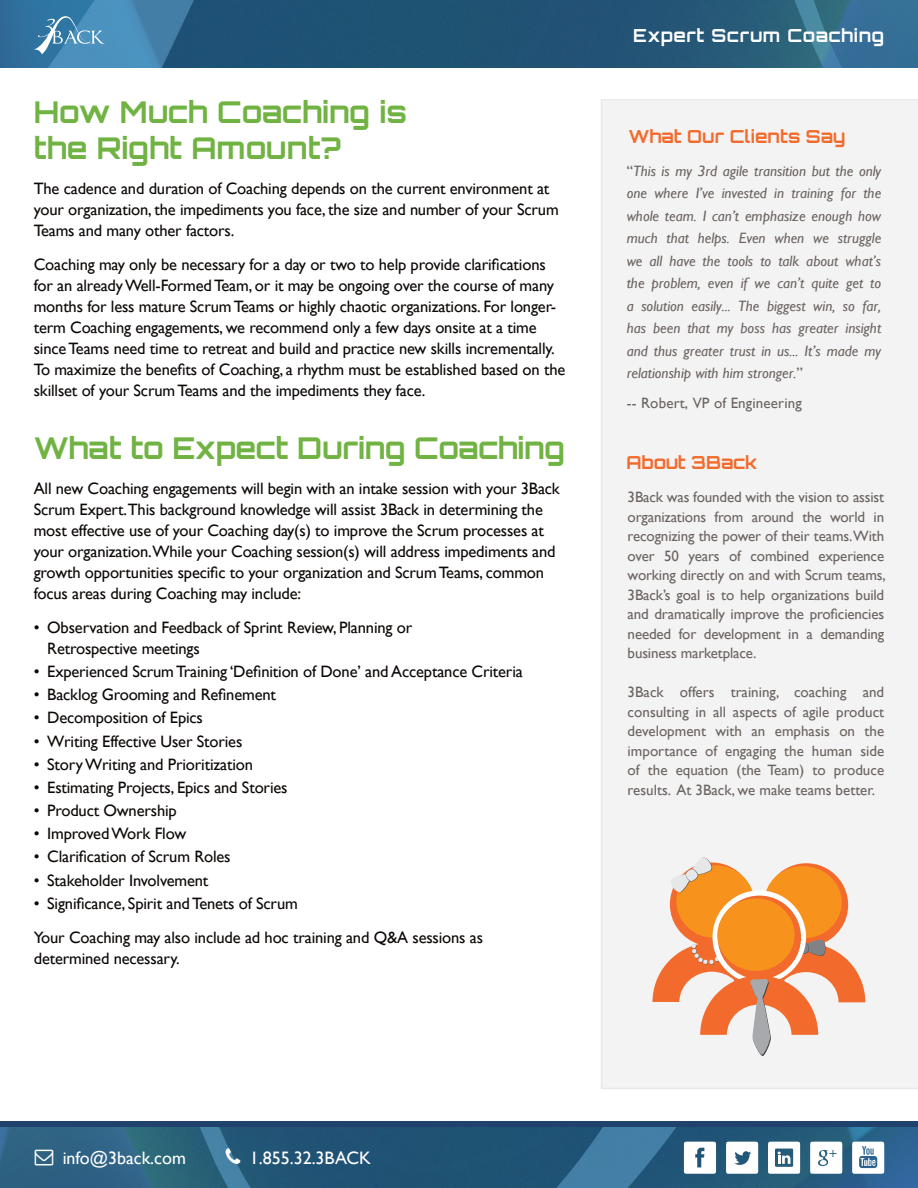
<style>
.page{position:relative;width:918px;height:1188px;background:#fff}
.page>*{position:absolute;margin:0;border:0;box-sizing:border-box;transform-origin:0 0}
.t1{font:700 30px/36px "Orbitron";letter-spacing:-.01em;color:#70b343}
.t2{font:18px "Gill Sans";color:#fff}
.t3{font:700 18px "Orbitron";color:#f26b2c}
.t4{font:700 18px "Orbitron";letter-spacing:.04em;color:#fff}
.t5{font:16.5px/21px "Gill Sans";letter-spacing:-.01em;color:#0c0806}
.t6{font:15px/19.5px "Gill Sans";color:#6b6360;text-align:justify}
.t7{font:italic 15px/22.5px "Gill Sans";color:#6b6360;text-align:justify}
.s1{font-style:normal}
</style>
<div class="page">
<img style="left:0;top:0;width:918px;height:67px">
<div style="left:601px;top:99px;width:317px;height:990px;background:#f3f3f3"></div>
<svg style="left:34px;top:16px;width:71px;height:38px;background:#5a95bb"></svg>
<img style="left:0;top:1127px;width:918px;height:61px">
<div style="left:0;top:1121px;width:918px;height:6px;background:#1f436d"></div>
<svg style="left:726px;top:1142px;width:32px;height:32px"></svg>
<svg style="left:768px;top:1142px;width:32px;height:32px"></svg>
<svg style="left:810px;top:1142px;width:32px;height:32px"></svg>
<svg style="left:852px;top:1142px;width:32px;height:32px"></svg>
<svg style="left:684px;top:1142px;width:32px;height:32px"></svg>
<svg style="left:653px;top:857px;width:212px;height:199px"></svg>
<svg style="left:35px;top:1149px;width:18px;height:16px"></svg>
<svg style="left:226px;top:1148px;width:15px;height:16px"></svg>
<p class="t1" style="left:34px;top:94px;width:375px">How Much Coaching is the Right Amount?</p>
<p class="t5" style="left:34px;top:178px;width:526px">The cadence and duration of Coaching depends on the current environment at your organization, the impediments you face, the size and number of your Scrum<br>Teams and many other factors.</p>
<p class="t5" style="left:34px;top:254px;width:533px">Coaching may only be necessary for a day or two to help provide clarifications for an already Well-Formed Team, or it may be ongoing over the course of many months for less mature Scrum Teams or highly chaotic organizations. For longer&shy;term Coaching engagements, we recommend only a few days onsite at a time since Teams need time to retreat and build and practice new skills incrementally.<br>To maximize the benefits of Coaching, a rhythm must be established based on the skillset of your Scrum Teams and the impediments they face.</p>
<p class="t1" style="left:34px;top:430px;width:533px">What to Expect During Coaching</p>
<p class="t5" style="left:34px;top:478px;width:528px">All new Coaching engagements will begin with an intake session with your 3Back Scrum Expert.This background knowledge will assist 3Back in determining the most effective use of your Coaching day(s) to improve the Scrum processes at your organization.While your Coaching session(s) will address impediments and growth opportunities specific to your organization and Scrum Teams, common focus areas during Coaching may include:</p>
<p class="t5" style="left:47px;top:617px;width:367px;text-indent:-14px">• Observation and Feedback of Sprint Review, Planning or<br>Retrospective meetings</p>
<p class="t5" style="left:34px;top:661px;width:491px">• Experienced Scrum Training ‘Definition of Done’ and Acceptance Criteria</p>
<p class="t5" style="left:34px;top:685px;width:244px">• Backlog Grooming and Refinement</p>
<p class="t5" style="left:34px;top:708px;width:171px">• Decomposition of Epics</p>
<p class="t5" style="left:34px;top:731px;width:210px">• Writing Effective User Stories</p>
<p class="t5" style="left:34px;top:754px;width:221px">• Story Writing and Prioritization</p>
<p class="t5" style="left:34px;top:777px;width:255px">• Estimating Projects, Epics and Stories</p>
<p class="t5" style="left:34px;top:800px;width:145px">• Product Ownership</p>
<p class="t5" style="left:34px;top:824px;width:154px">• Improved Work Flow</p>
<p class="t5" style="left:34px;top:847px;width:198px">• Clarification of Scrum Roles</p>
<p class="t5" style="left:34px;top:870px;width:176px">• Stakeholder Involvement</p>
<p class="t5" style="left:34px;top:893px;width:266px">• Significance, Spirit and Tenets of Scrum</p>
<p class="t5" style="left:34px;top:928px;width:451px">Your Coaching may also include ad hoc training and Q&amp;A sessions as determined necessary.</p>
<p class="t4" style="left:633px;top:24px;width:252px">Expert Scrum Coaching</p>
<p class="t3" style="left:628px;top:125px;width:219px">What Our Clients Say</p>
<p class="t7" style="left:627px;top:159px;width:256px"><span class="s1">“</span>This is my 3rd agile transition but the only one where I’ve invested in training for the whole team. I can’t emphasize enough how much that helps. Even when we struggle we all have the tools to talk about what’s the problem, even if we can’t quite get to a solution easily... The biggest win, so far, has been that my boss has greater insight and thus greater trust in us... It’s made my relationship with him stronger.<span class="s1">”</span></p>
<p class="t6" style="left:627px;top:394px;width:177px">-- Robert, VP of Engineering</p>
<p class="t3" style="left:627px;top:452px;width:132px">About 3Back</p>
<p class="t6" style="left:628px;top:488px;width:260px">3Back was founded with the vision to assist organizations from around the world in recognizing the power of their teams.With over 50 years of combined experience working directly on and with Scrum teams, 3Back’s goal is to help organizations build and dramatically improve the proficiencies needed for development in a demanding business marketplace.</p>
<p class="t6" style="left:628px;top:683px;width:258px">3Back offers training, coaching and consulting in all aspects of agile product development with an emphasis on the importance of engaging the human side of the equation (the Team) to produce results. At 3Back, we make teams better.</p>
<p class="t2" style="left:63px;top:1147px;width:125px">info@3back.com</p>
<p class="t2" style="left:250px;top:1147px;width:123px">1.855.32.3BACK</p>
</div>
